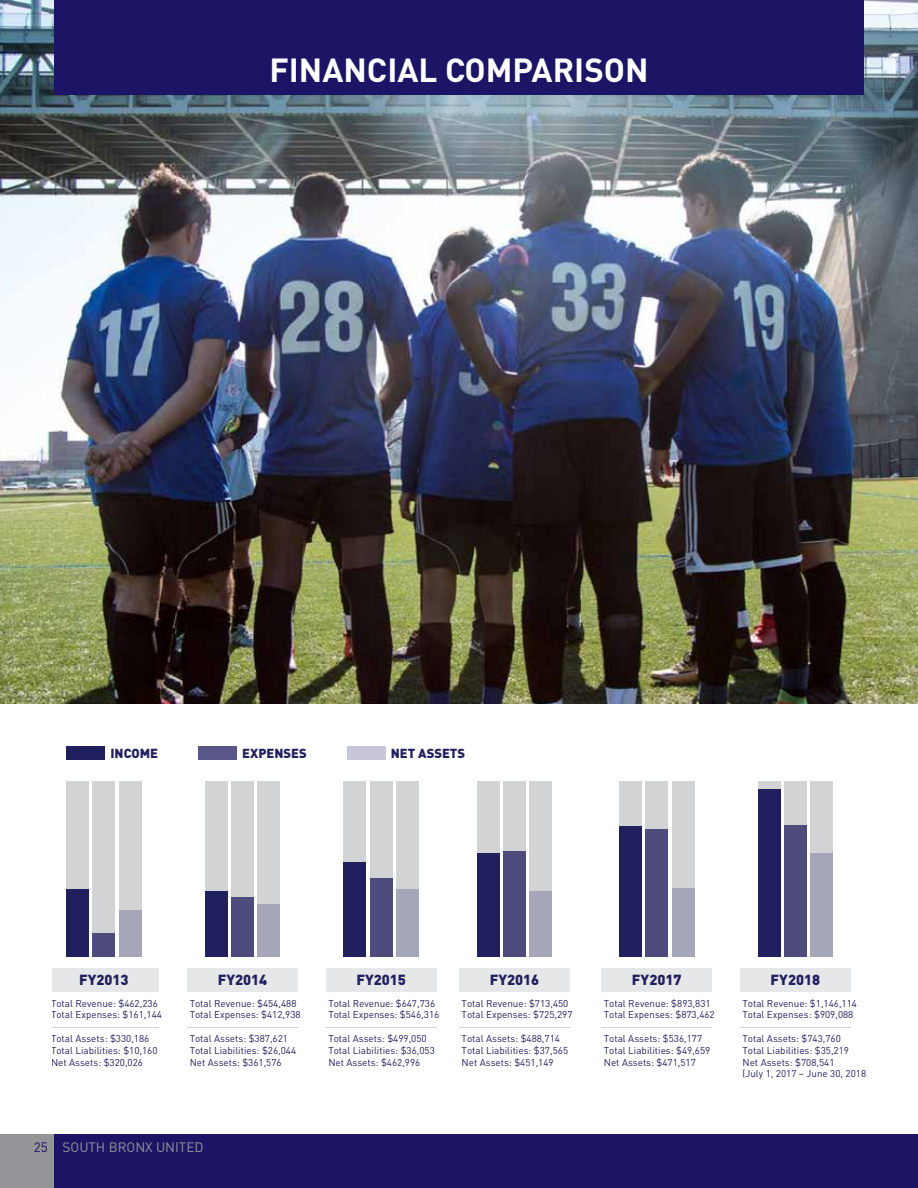
<style>
.page{position:relative;width:918px;height:1188px;background:#fff}
.page>*{position:absolute;margin:0;border:0;box-sizing:border-box;transform-origin:0 0}
.t1{font:700 33px "DIN";color:#fff}
.t2{font:900 14.4px "DIN";color:#21205f}
.t3{font:13.5px "DIN";color:#939598}
.t4{font:900 12.9px "DIN";color:#21205f}
.t5{font:9.9px/11.9px "DIN";color:#21205f}
.s1{color:#1c1565}
</style>
<div class="page">
<img style="left:0;top:0;width:918px;height:703px">
<div style="left:67px;top:747px;width:38px;height:13px;background:#21205f"></div>
<div style="left:198px;top:747px;width:39px;height:13px;background:#585787"></div>
<div style="left:347px;top:747px;width:39px;height:13px;background:#c8c7d7"></div>
<div style="left:52px;top:968px;width:107px;height:23px;background:#e6e7e8"></div>
<hr style="left:52px;top:1028px;width:107px;height:1px;background:#d1d3d4">
<div style="left:326px;top:968px;width:110px;height:23px;background:#e6e7e8"></div>
<hr style="left:326px;top:1028px;width:110px;height:1px;background:#d1d3d4">
<div style="left:460px;top:968px;width:110px;height:23px;background:#e6e7e8"></div>
<hr style="left:460px;top:1028px;width:110px;height:1px;background:#d1d3d4">
<div style="left:188px;top:968px;width:110px;height:23px;background:#e6e7e8"></div>
<hr style="left:188px;top:1028px;width:110px;height:1px;background:#d1d3d4">
<div style="left:602px;top:968px;width:110px;height:23px;background:#e6e7e8"></div>
<hr style="left:602px;top:1028px;width:110px;height:1px;background:#d1d3d4">
<div style="left:397px;top:781px;width:22px;height:176px;background:#d1d3d4"></div>
<div style="left:397px;top:890px;width:22px;height:67px;background:#a5a6b7"></div>
<div style="left:370px;top:781px;width:22px;height:176px;background:#d1d3d4"></div>
<div style="left:370px;top:878px;width:22px;height:79px;background:#4d4c7c"></div>
<div style="left:344px;top:781px;width:22px;height:176px;background:#d1d3d4"></div>
<div style="left:344px;top:862px;width:22px;height:95px;background:#21205f"></div>
<div style="left:530px;top:781px;width:22px;height:176px;background:#d1d3d4"></div>
<div style="left:530px;top:892px;width:22px;height:65px;background:#a5a6b7"></div>
<div style="left:504px;top:781px;width:22px;height:176px;background:#d1d3d4"></div>
<div style="left:504px;top:852px;width:22px;height:105px;background:#4d4c7c"></div>
<div style="left:477px;top:781px;width:22px;height:176px;background:#d1d3d4"></div>
<div style="left:477px;top:853px;width:22px;height:104px;background:#21205f"></div>
<div style="left:672px;top:781px;width:22px;height:176px;background:#d1d3d4"></div>
<div style="left:672px;top:888px;width:22px;height:69px;background:#a5a6b7"></div>
<div style="left:646px;top:781px;width:22px;height:176px;background:#d1d3d4"></div>
<div style="left:646px;top:829px;width:22px;height:128px;background:#4d4c7c"></div>
<div style="left:619px;top:781px;width:22px;height:176px;background:#d1d3d4"></div>
<div style="left:619px;top:826px;width:22px;height:131px;background:#21205f"></div>
<div style="left:740px;top:968px;width:110px;height:23px;background:#e6e7e8"></div>
<hr style="left:740px;top:1028px;width:110px;height:1px;background:#d1d3d4">
<div style="left:811px;top:781px;width:22px;height:176px;background:#d1d3d4"></div>
<div style="left:811px;top:853px;width:22px;height:104px;background:#a5a6b7"></div>
<div style="left:784px;top:781px;width:22px;height:176px;background:#d1d3d4"></div>
<div style="left:784px;top:825px;width:22px;height:132px;background:#4d4c7c"></div>
<div style="left:758px;top:781px;width:22px;height:176px;background:#d1d3d4"></div>
<div style="left:758px;top:789px;width:22px;height:168px;background:#21205f"></div>
<div style="left:232px;top:781px;width:22px;height:176px;background:#d1d3d4"></div>
<div style="left:232px;top:898px;width:22px;height:59px;background:#4d4c7c"></div>
<div style="left:205px;top:781px;width:22px;height:176px;background:#d1d3d4"></div>
<div style="left:205px;top:891px;width:22px;height:66px;background:#21205f"></div>
<div style="left:258px;top:781px;width:22px;height:176px;background:#d1d3d4"></div>
<div style="left:258px;top:904px;width:22px;height:53px;background:#a5a6b7"></div>
<div style="left:93px;top:781px;width:22px;height:176px;background:#d1d3d4"></div>
<div style="left:93px;top:934px;width:22px;height:23px;background:#4d4c7c"></div>
<div style="left:119px;top:781px;width:22px;height:176px;background:#d1d3d4"></div>
<div style="left:119px;top:911px;width:22px;height:46px;background:#a5a6b7"></div>
<div style="left:67px;top:781px;width:22px;height:176px;background:#d1d3d4"></div>
<div style="left:67px;top:890px;width:22px;height:67px;background:#21205f"></div>
<div style="left:54px;top:0;width:810px;height:94px;background:#1c1565"></div>
<div style="left:0;top:1134px;width:918px;height:54px;background:#1c1565"></div>
<div style="left:0;top:1134px;width:54px;height:54px;background:#939598"></div>
<h1 class="t1" style="left:269px;top:48px;width:381px">FINANCIAL COMPARISON</h1>
<h3 class="t4" style="left:110px;top:744px;width:49px">INCOME</h3>
<h3 class="t4" style="left:242px;top:744px;width:66px">EXPENSES</h3>
<h3 class="t4" style="left:391px;top:744px;width:76px">NET ASSETS</h3>
<h2 class="t2" style="left:79px;top:970px;width:51px">FY2013</h2>
<h2 class="t2" style="left:218px;top:970px;width:51px">FY2014</h2>
<h2 class="t2" style="left:356px;top:970px;width:51px">FY2015</h2>
<h2 class="t2" style="left:490px;top:970px;width:51px">FY2016</h2>
<h2 class="t2" style="left:632px;top:970px;width:51px">FY2017</h2>
<h2 class="t2" style="left:771px;top:970px;width:51px">FY2018</h2>
<p class="t5" style="left:51px;top:997px;width:112px">Total Revenue: $462,236<br>Total Expenses: $161,144</p>
<p class="t5" style="left:51px;top:1033px;width:108px">Total Assets: $330,186<br>Total Liabilities: $10,160<br>Net Assets: $320,026</p>
<p class="t5" style="left:190px;top:997px;width:112px">Total Revenue: $454,488<br>Total Expenses: $412,938</p>
<p class="t5" style="left:190px;top:1033px;width:108px">Total Assets: $387,621<br>Total Liabilities: $26,044<br>Net Assets: $361,576</p>
<p class="t5" style="left:328px;top:997px;width:112px">Total Revenue: $647,736<br>Total Expenses: $546,316</p>
<p class="t5" style="left:328px;top:1033px;width:108px">Total Assets: $499,050<br>Total Liabilities: $36,053<br>Net Assets: $462,996</p>
<p class="t5" style="left:462px;top:997px;width:112px">Total Revenue: $713,450<br>Total Expenses: $725,297</p>
<p class="t5" style="left:462px;top:1033px;width:108px">Total Assets: $488,714<br>Total Liabilities: $37,565<br>Net Assets: $451,149</p>
<p class="t5" style="left:604px;top:997px;width:112px">Total Revenue: $893,831<br>Total Expenses: $873,462</p>
<p class="t5" style="left:604px;top:1033px;width:108px">Total Assets: $536,177<br>Total Liabilities: $49,659<br>Net Assets: $471,517</p>
<p class="t5" style="left:743px;top:997px;width:116px">Total Revenue: $1,146,114<br>Total Expenses: $909,088</p>
<p class="t5" style="left:743px;top:1033px;width:128px">Total Assets: $743,760<br>Total Liabilities: $35,219<br>Net Assets: $708,541<br>(July 1, 2017 – June 30, 2018)</p>
<h3 class="t3" style="left:34px;top:1139px;width:171px"><span class="s1">25</span> SOUTH BRONX UNITED</h3>
</div>
